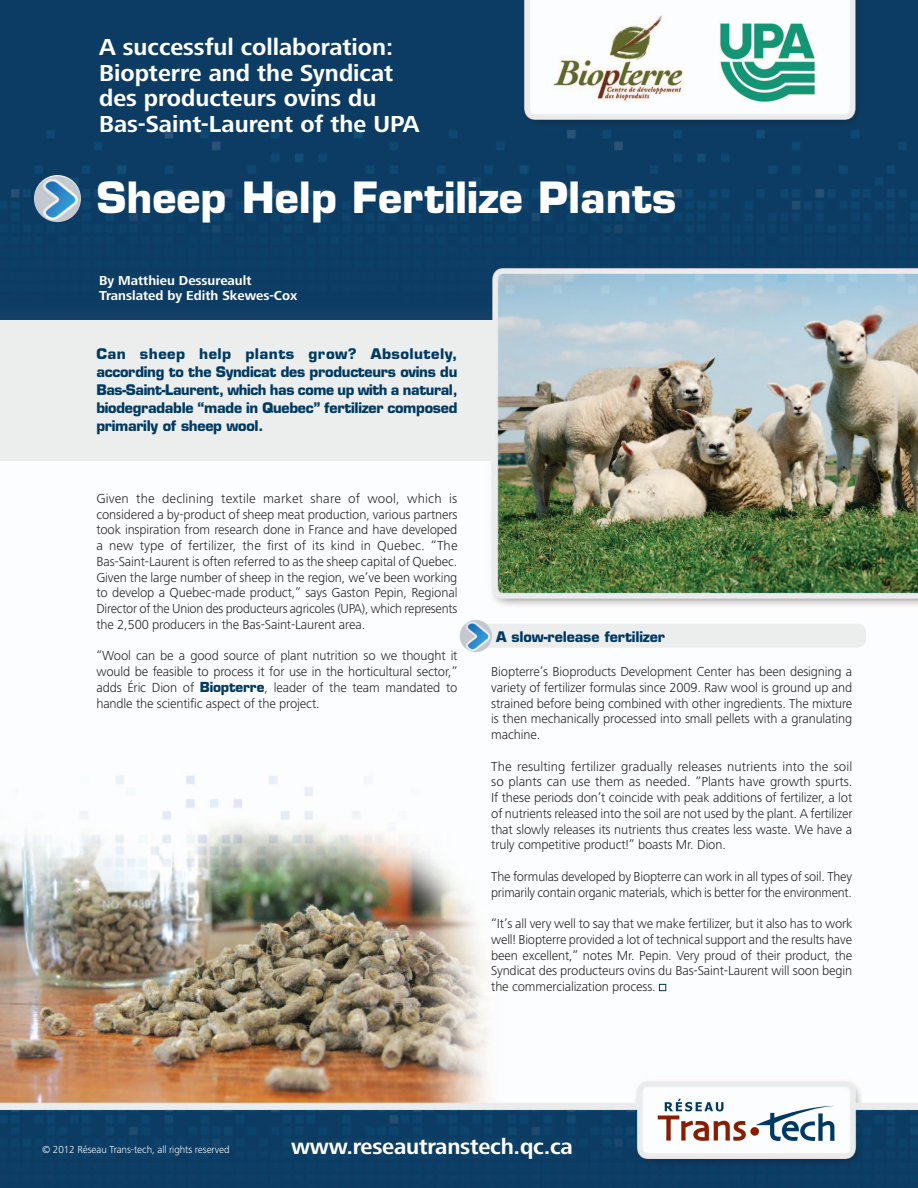
<style>
.page{position:relative;width:918px;height:1188px;background:#fff}
.page>*{position:absolute;margin:0;border:0;box-sizing:border-box;transform-origin:0 0}
.t1{font:700 42px "Eurostile";color:#fff}
.t2{font:700 24px/25.5px "Frutiger Next LT";color:#fff}
.t3{font:700 22.5px "Frutiger Next LT";letter-spacing:-.01em;color:#fff}
.t4{font:700 14.25px/18px "Eurostile";letter-spacing:-.02em;color:#003a62;text-align:justify}
.t5{font:300 13.5px/15.8px "Frutiger Next LT";letter-spacing:-.01em;color:#231f20;text-align:justify}
.t6{font:700 13.5px/15px "Frutiger Next LT";color:#fff}
.t7{font:300 10.5px "Frutiger Next LT";letter-spacing:-.01em;color:#fff}
.s1{font-family:"Eurostile";font-weight:700;color:#003a62}
</style>
<div class="page">
<img style="left:0;top:0;width:918px;height:1188px">
<div style="left:465px;top:624px;width:401px;height:24px;background:#eceeee;border-radius:9px"></div>
<img style="left:459px;top:620px;width:33px;height:32px;border-radius:16px">
<div style="left:0;top:320px;width:494px;height:140px;background:#eceeee"></div>
<svg style="left:755px;top:1106px;width:80px;height:35px"></svg>
<div style="left:750px;top:1127px;width:9px;height:9px;background:#891d02;border-radius:50%"></div>
<svg style="left:658px;top:1099px;width:88px;height:42px"></svg>
<div style="left:659px;top:984px;width:7px;height:7px;border:1px solid #003a62"></div>
<img style="left:34px;top:175px;width:47px;height:47px;border-radius:23px">
<h2 class="t2" style="left:99px;top:35px;width:322px">A successful collaboration:<br>Biopterre and the Syndicat des producteurs ovins du<br>Bas-Saint-Laurent of the UPA</h2>
<h1 class="t1" style="left:96px;top:172px;width:582px">Sheep Help Fertilize Plants</h1>
<p class="t6" style="left:99px;top:274px;width:200px">By Matthieu Dessureault<br>Translated by Edith Skewes-Cox</p>
<p class="t4" style="left:96px;top:345px;width:363px">Can sheep help plants grow? Absolutely, according to the Syndicat des producteurs ovins du Bas-Saint-Laurent, which has come up with a natural, biodegradable “made in Quebec” fertilizer composed primarily of sheep wool.</p>
<p class="t5" style="left:96px;top:491px;width:363px">Given the declining textile market share of wool, which is considered a by-product of sheep meat production, various partners took inspiration from research done in France and have developed a new type of fertilizer, the first of its kind in Quebec. “The Bas-Saint-Laurent is often referred to as the sheep capital of Quebec.<br>Given the large number of sheep in the region, we’ve been working to develop a Quebec-made product,” says Gaston Pepin, Regional Director of the Union des producteurs agricoles (UPA), which represents the 2,500 producers in the Bas-Saint-Laurent area.</p>
<p class="t5" style="left:96px;top:648px;width:363px">“Wool can be a good source of plant nutrition so we thought it would be feasible to process it for use in the horticultural sector,” adds Éric Dion of <span class="s1">Biopterre</span>, leader of the team mandated to handle the scientific aspect of the project.</p>
<p class="t4" style="left:496px;top:628px;width:170px">A slow-release fertilizer</p>
<p class="t5" style="left:491px;top:664px;width:363px">Biopterre’s Bioproducts Development Center has been designing a variety of fertilizer formulas since 2009. Raw wool is ground up and strained before being combined with other ingredients. The mixture is then mechanically processed into small pellets with a granulating machine.</p>
<p class="t5" style="left:491px;top:758px;width:363px">The resulting fertilizer gradually releases nutrients into the soil so plants can use them as needed. “Plants have growth spurts.<br>If these periods don’t coincide with peak additions of fertilizer, a lot of nutrients released into the soil are not used by the plant. A fertilizer that slowly releases its nutrients thus creates less waste. We have a truly competitive product!” boasts Mr. Dion.</p>
<p class="t5" style="left:491px;top:868px;width:363px">The formulas developed by Biopterre can work in all types of soil. They primarily contain organic materials, which is better for the environment.</p>
<p class="t5" style="left:491px;top:916px;width:363px">“It’s all very well to say that we make fertilizer, but it also has to work well! Biopterre provided a lot of technical support and the results have been excellent,” notes Mr. Pepin. Very proud of their product, the Syndicat des producteurs ovins du Bas-Saint-Laurent will soon begin the commercialization process.</p>
<p class="t7" style="left:42px;top:1144px;width:189px">© 2012 Réseau Trans-tech, all rights reserved</p>
<h3 class="t3" style="left:291px;top:1134px;width:283px">www.reseautranstech.qc.ca</h3>
</div>
